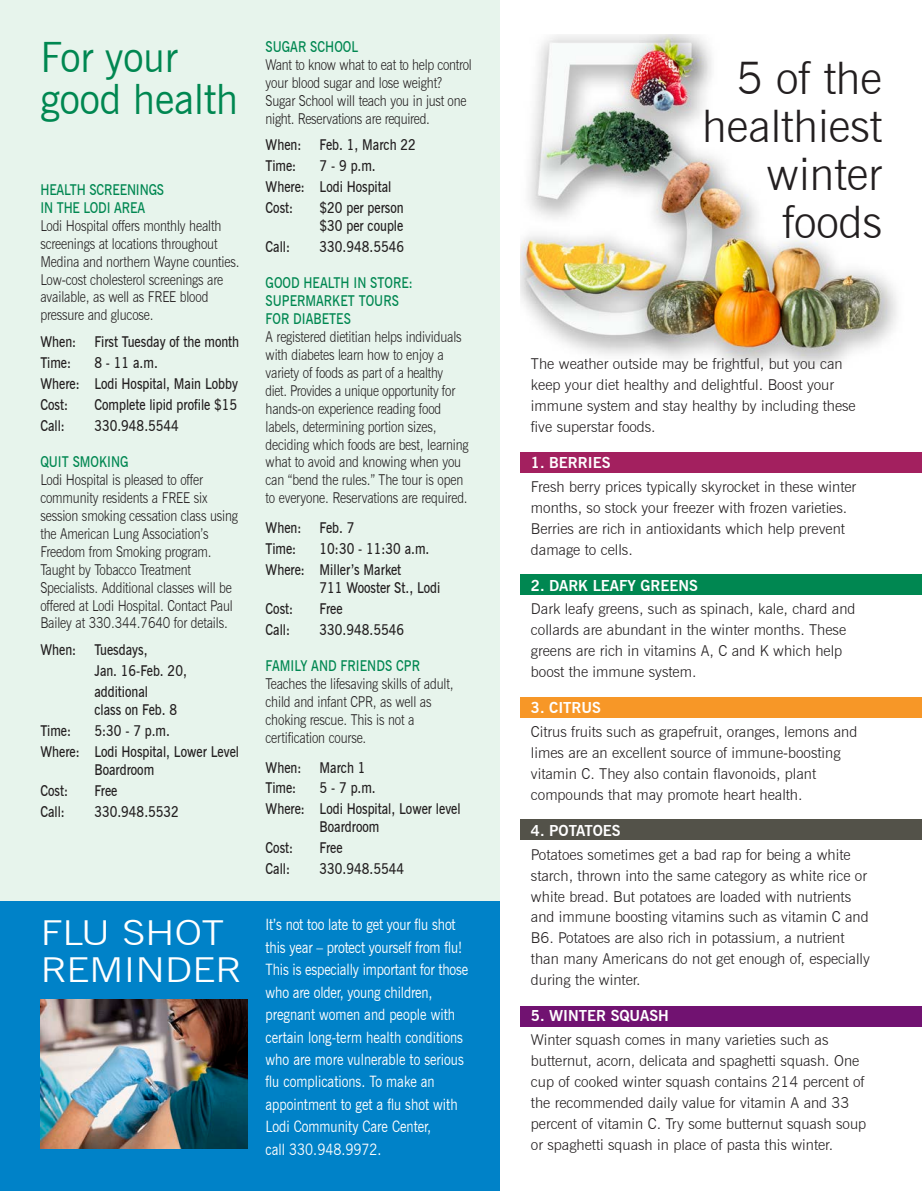
<style>
.page{position:relative;width:922px;height:1191px;background:#fff}
.page>*{position:absolute;margin:0;border:0;box-sizing:border-box;transform-origin:0 0}
.t1{font:300 44.85px "News Gothic BT";color:#231f20}
.t2{font:41.85px "News Gothic BT";color:#008751;scale:.95 1}
.t3{font:300 34.35px/37.3px "News Gothic BT";color:#fff;scale:1.2 1}
.t4{font:15.75px/22.4px "News Gothic BT";color:#fff;scale:.85 1}
.t5{font:300 15px/20.9px "News Gothic BT";color:#231f20}
.t6{font:300 15px/18px "News Gothic BT";color:#231f20;scale:.85 1}
.t7{font:600 15px/18px "News Gothic BT";color:#231f20;scale:.85 1}
.t8{font:300 15px/18px "News Gothic BT";letter-spacing:-.02em;color:#231f20;scale:.85 1}
.t9{font:600 15px/18px "News Gothic BT";color:#008751;scale:.85 1}
.t10{font:700 15px "News Gothic BT";color:#fff}
</style>
<div class="page">
<img style="left:520px;top:34px;width:377px;height:334px">
<div style="left:520px;top:452px;width:401px;height:20px;background:#a3205f"></div>
<div style="left:520px;top:574px;width:401px;height:20px;background:#008751"></div>
<div style="left:520px;top:697px;width:401px;height:20px;background:#f79727"></div>
<div style="left:520px;top:819px;width:401px;height:20px;background:#535249"></div>
<div style="left:520px;top:1006px;width:401px;height:20px;background:#711271"></div>
<div style="left:0;top:901px;width:499px;height:289px;background:#0082c8"></div>
<div style="left:0;top:0;width:499px;height:901px;background:#e7f4ec"></div>
<img style="left:40px;top:999px;width:207px;height:148px">
<p class="t2" style="left:40px;top:32px;width:146px">For your</p>
<p class="t2" style="left:40px;top:74px;width:210px">good health</p>
<p class="t9" style="left:40px;top:180px;width:147px">HEALTH SCREENINGS</p>
<p class="t9" style="left:40px;top:198px;width:125px">IN THE LODI AREA</p>
<p class="t6" style="left:40px;top:216px;width:236px">Lodi Hospital offers monthly health screenings at locations throughout Medina and northern Wayne counties.<br>Low-cost cholesterol screenings are available, as well as FREE blood pressure and glucose.</p>
<p class="t7" style="left:40px;top:333px;width:235px">When: First Tuesday of the month</p>
<p class="t7" style="left:40px;top:354px;width:38px">Time:</p>
<p class="t7" style="left:94px;top:354px;width:76px">8 - 11 a.m.</p>
<p class="t7" style="left:40px;top:375px;width:234px">Where: Lodi Hospital, Main Lobby</p>
<p class="t7" style="left:40px;top:395px;width:34px">Cost:</p>
<p class="t7" style="left:94px;top:395px;width:169px">Complete lipid profile $15</p>
<p class="t7" style="left:40px;top:416px;width:30px">Call:</p>
<p class="t7" style="left:94px;top:416px;width:101px">330.948.5544</p>
<p class="t9" style="left:40px;top:452px;width:105px">QUIT SMOKING</p>
<p class="t6" style="left:40px;top:470px;width:234px">Lodi Hospital is pleased to offer community residents a FREE six session smoking cessation class using the American Lung Association’s Freedom from Smoking program.<br>Taught by Tobacco Treatment Specialists. Additional classes will be offered at Lodi Hospital. Contact Paul Bailey at 330.344.7640 for details.</p>
<p class="t7" style="left:94px;top:639px;width:110px;line-height:20.9px;text-indent:-54px">When: Tuesdays,<br>Jan. 16-Feb. 20, additional</p>
<p class="t7" style="left:94px;top:700px;width:99px">class on Feb. 8</p>
<p class="t7" style="left:40px;top:721px;width:38px">Time:</p>
<p class="t7" style="left:94px;top:721px;width:90px">5:30 - 7 p.m.</p>
<p class="t7" style="left:94px;top:742px;width:172px;text-indent:-54px">Where: Lodi Hospital, Lower Level<br>Boardroom</p>
<p class="t7" style="left:40px;top:781px;width:34px">Cost:</p>
<p class="t7" style="left:94px;top:781px;width:29px">Free</p>
<p class="t7" style="left:40px;top:802px;width:30px">Call:</p>
<p class="t7" style="left:94px;top:802px;width:101px">330.948.5532</p>
<p class="t3" style="left:40px;top:913px;width:169px">FLU SHOT<br>REMINDER</p>
<p class="t9" style="left:265px;top:37px;width:110px">SUGAR SCHOOL</p>
<p class="t8" style="left:265px;top:55px;width:244px">Want to know what to eat to help control your blood sugar and lose weight?<br>Sugar School will teach you in just one night. Reservations are required.</p>
<p class="t7" style="left:265px;top:136px;width:178px">When: Feb. 1, March 22</p>
<p class="t7" style="left:265px;top:157px;width:38px">Time:</p>
<p class="t7" style="left:319px;top:157px;width:68px">7 - 9 p.m.</p>
<p class="t7" style="left:265px;top:178px;width:150px">Where: Lodi Hospital</p>
<p class="t7" style="left:265px;top:199px;width:34px">Cost:</p>
<p class="t7" style="left:319px;top:199px;width:101px">$20 per person $30 per couple</p>
<p class="t7" style="left:265px;top:238px;width:30px">Call:</p>
<p class="t7" style="left:319px;top:238px;width:101px">330.948.5546</p>
<p class="t9" style="left:265px;top:273px;width:175px">GOOD HEALTH IN STORE:<br>SUPERMARKET TOURS<br>FOR DIABETES</p>
<p class="t6" style="left:265px;top:327px;width:240px">A registered dietitian helps individuals with diabetes learn how to enjoy a variety of foods as part of a healthy<br>diet. Provides a unique opportunity for hands-on experience reading food labels, determining portion sizes, deciding which foods are best, learning what to avoid and knowing when you can “bend the rules.” The tour is open to everyone. Reservations are required.</p>
<p class="t7" style="left:265px;top:518px;width:106px">When: Feb. 7</p>
<p class="t7" style="left:265px;top:539px;width:38px">Time:</p>
<p class="t7" style="left:319px;top:539px;width:131px">10:30 - 11:30 a.m.</p>
<p class="t7" style="left:319px;top:560px;width:143px;text-indent:-54px">Where: Miller’s Market<br>711 Wooster St., Lodi</p>
<p class="t7" style="left:265px;top:599px;width:34px">Cost:</p>
<p class="t7" style="left:319px;top:599px;width:29px">Free</p>
<p class="t7" style="left:265px;top:620px;width:30px">Call:</p>
<p class="t7" style="left:319px;top:620px;width:101px">330.948.5546</p>
<p class="t9" style="left:265px;top:656px;width:183px">FAMILY AND FRIENDS CPR</p>
<p class="t6" style="left:265px;top:674px;width:222px">Teaches the lifesaving skills of adult, child and infant CPR, as well as choking rescue. This is not a certification course.</p>
<p class="t7" style="left:265px;top:758px;width:119px">When: March 1</p>
<p class="t7" style="left:265px;top:778px;width:38px">Time:</p>
<p class="t7" style="left:319px;top:778px;width:68px">5 - 7 p.m.</p>
<p class="t7" style="left:319px;top:799px;width:167px;text-indent:-54px">Where: Lodi Hospital, Lower level<br>Boardroom</p>
<p class="t7" style="left:265px;top:838px;width:34px">Cost:</p>
<p class="t7" style="left:319px;top:838px;width:29px">Free</p>
<p class="t7" style="left:265px;top:859px;width:30px">Call:</p>
<p class="t7" style="left:319px;top:859px;width:101px">330.948.5544</p>
<p class="t4" style="left:265px;top:913px;width:240px">It’s not too late to get your flu shot this year – protect yourself from flu!<br>This is especially important for those who are older, young children, pregnant women and people with certain long-term health conditions who are more vulnerable to serious flu complications. To make an appointment to get a flu shot with<br>Lodi Community Care Center,<br>call 330.948.9972.</p>
<p class="t1" style="left:736px;top:51px;width:147px">5 of the</p>
<p class="t1" style="left:702px;top:99px;width:181px">healthiest</p>
<p class="t1" style="left:766px;top:147px;width:117px">winter</p>
<p class="t1" style="left:782px;top:195px;width:101px">foods</p>
<p class="t5" style="left:531px;top:353px;width:326px">The weather outside may be frightful, but you can keep your diet healthy and delightful. Boost your immune system and stay healthy by including these five superstar foods.</p>
<p class="t10" style="left:531px;top:453px;width:81px">1. BERRIES</p>
<p class="t5" style="left:531px;top:476px;width:326px">Fresh berry prices typically skyrocket in these winter months, so stock your freezer with frozen varieties.<br>Berries are rich in antioxidants which help prevent damage to cells.</p>
<p class="t10" style="left:531px;top:576px;width:168px">2. DARK LEAFY GREENS</p>
<p class="t5" style="left:531px;top:598px;width:326px">Dark leafy greens, such as spinach, kale, chard and collards are abundant in the winter months. These greens are rich in vitamins A, C and K which help boost the immune system.</p>
<p class="t10" style="left:531px;top:698px;width:71px">3. CITRUS</p>
<p class="t5" style="left:531px;top:721px;width:327px">Citrus fruits such as grapefruit, oranges, lemons and limes are an excellent source of immune-boosting vitamin C. They also contain flavonoids, plant compounds that may promote heart health.</p>
<p class="t10" style="left:531px;top:821px;width:91px">4. POTATOES</p>
<p class="t5" style="left:531px;top:843px;width:340px">Potatoes sometimes get a bad rap for being a white starch, thrown into the same category as white rice or white bread. But potatoes are loaded with nutrients and immune boosting vitamins such as vitamin C and B6. Potatoes are also rich in potassium, a nutrient than many Americans do not get enough of, especially during the winter.</p>
<p class="t10" style="left:531px;top:1006px;width:139px">5. WINTER SQUASH</p>
<p class="t5" style="left:531px;top:1029px;width:336px">Winter squash comes in many varieties such as butternut, acorn, delicata and spaghetti squash. One cup of cooked winter squash contains 214 percent of the recommended daily value for vitamin A and 33 percent of vitamin C. Try some butternut squash soup or spaghetti squash in place of pasta this winter.</p>
</div>
